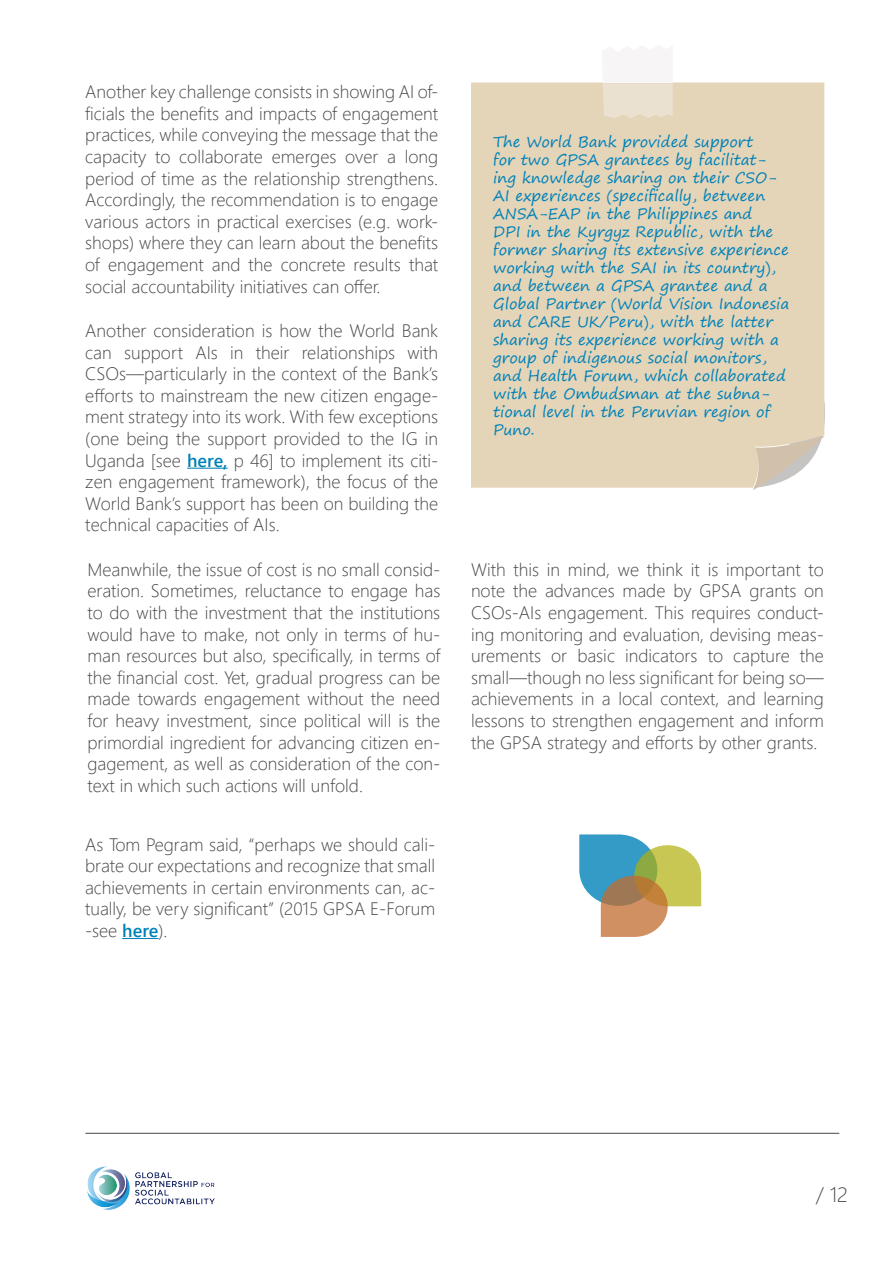
<style>
.page{position:relative;width:893px;height:1263px;background:#fff}
.page>*{position:absolute;margin:0;border:0;box-sizing:border-box;transform-origin:0 0}
.t1{font:21px "Webly Sleek UI Light";color:#464646}
.t2{font:18px/21.6px "Webly Sleek UI Light";color:#464646;text-align:justify}
.t3{font:15px/18px "Segoe Print";color:#0082b8}
.s1{font-family:"Webly Sleek UI Semibold";color:#0082b8}
</style>
<div class="page">
<img style="left:85px;top:1133px;width:130px;height:77px">
<hr style="left:86px;top:1133px;width:753px;height:1px;background:#464646">
<hr style="left:187px;top:468px;width:41px;height:1px;background:#0082b8">
<svg style="left:579px;top:834px;width:122px;height:103px"></svg>
<div style="left:471px;top:83px;width:353px;height:405px;background:#e4d4b8"></div>
<svg style="left:753px;top:402px;width:72px;height:88px"></svg>
<svg style="left:602px;top:82px;width:71px;height:36px;background:#eae0cf"></svg>
<hr style="left:122px;top:938px;width:36px;height:1px;background:#0082b8">
<p class="t2" style="left:85px;top:80px;width:354px">Another key challenge consists in showing AI of&shy;ficials the benefits and impacts of engagement practices, while conveying the message that the capacity to collaborate emerges over a long period of time as the relationship strengthens.<br>Accordingly, the recommendation is to engage various actors in practical exercises (e.g. work&shy;shops) where they can learn about the benefits of engagement and the concrete results that social accountability initiatives can offer.</p>
<p class="t2" style="left:85px;top:319px;width:354px">Another consideration is how the World Bank can support AIs in their relationships with CSOs—particularly in the context of the Bank’s efforts to mainstream the new citizen engage&shy;ment strategy into its work. With few exceptions (one being the support provided to the IG in Uganda [see <span class="s1">here,</span> p 46] to implement its citi&shy;zen engagement framework), the focus of the World Bank’s support has been on building the technical capacities of AIs.</p>
<p class="t3" style="left:493px;top:133px;width:297px">The World Bank provided support<br>for two GPSA grantees by facilitat&shy;ing knowledge sharing on their CSO-AI experiences (specifically, between ANSA-EAP in the Philippines and<br>DPI in the Kyrgyz Republic, with the former sharing its extensive experience working with the SAI in its country), and between a GPSA grantee and a Global Partner (World Vision Indonesia and CARE UK/Peru), with the latter sharing its experience working with a group of indigenous social monitors, and Health Forum, which collaborated with the Ombudsman at the subna&shy;tional level in the Peruvian region of Puno.</p>
<p class="t2" style="left:87px;top:558px;width:354px">Meanwhile, the issue of cost is no small consid&shy;eration. Sometimes, reluctance to engage has to do with the investment that the institutions would have to make, not only in terms of hu&shy;man resources but also, specifically, in terms of the financial cost. Yet, gradual progress can be made towards engagement without the need for heavy investment, since political will is the primordial ingredient for advancing citizen en&shy;gagement, as well as consideration of the con&shy;text in which such actions will unfold.</p>
<p class="t2" style="left:471px;top:558px;width:354px">With this in mind, we think it is important to note the advances made by GPSA grants on CSOs-AIs engagement. This requires conduct&shy;ing monitoring and evaluation, devising meas&shy;urements or basic indicators to capture the small—though no less significant for being so— achievements in a local context, and learning lessons to strengthen engagement and inform the GPSA strategy and efforts by other grants.</p>
<p class="t2" style="left:85px;top:832px;width:352px">As Tom Pegram said, “perhaps we should cali&shy;brate our expectations and recognize that small achievements in certain environments can, ac&shy;tually, be very significant” (2015 GPSA E-Forum -see <span class="s1">here</span>).</p>
<p class="t1" style="left:816px;top:1178px;width:33px">/ 12</p>
</div>
